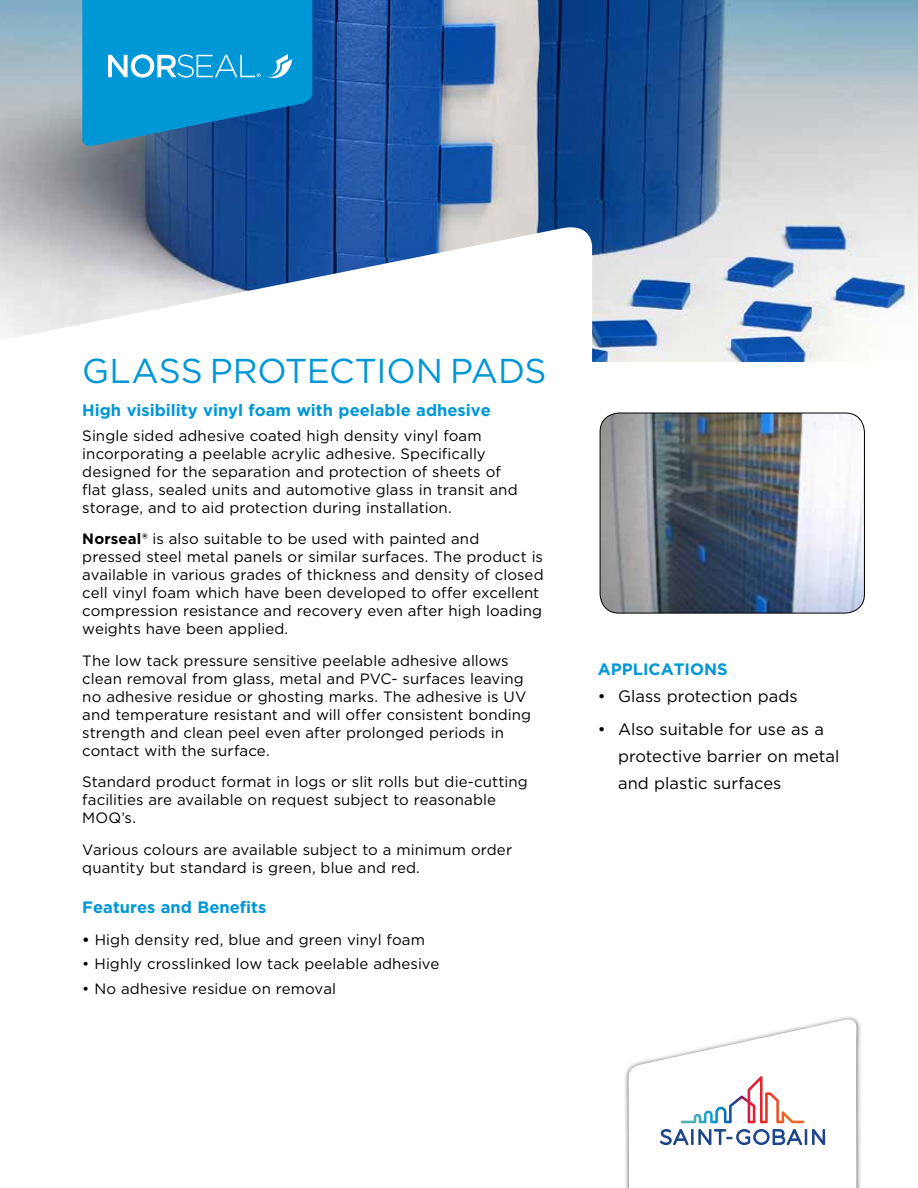
<style>
.page{position:relative;width:918px;height:1188px;background:#fff}
.page>*{position:absolute;margin:0;border:0;box-sizing:border-box;transform-origin:0 0}
.t1{font:34.5px "Gotham";letter-spacing:-.005em;color:#0097d6}
.t2{font:16.5px/27px "Gotham";color:#000}
.t3{font:700 16.5px "Gotham";color:#0097d6}
.t4{font:15px/18px "Gotham";letter-spacing:.005em;color:#000}
.s1{font-weight:700}
</style>
<div class="page">
<img style="left:625px;top:1019px;width:236px;height:169px">
<svg style="left:628px;top:1016px;width:229px;height:172px"></svg>
<img style="left:0;top:0;width:918px;height:362px">
<svg style="left:0;top:222px;width:592px;height:140px"></svg>
<svg style="left:82px;top:0;width:230px;height:148px;background:#0e8ecc"></svg>
<img style="left:600px;top:413px;width:264px;height:200px">
<div style="left:600px;top:413px;width:265px;height:201px;border:1px solid #000;border-radius:19px"></div>
<h1 class="t1" style="left:82px;top:349px;width:466px">GLASS PROTECTION PADS</h1>
<p class="t3" style="left:82px;top:399px;width:410px">High visibility vinyl foam with peelable adhesive</p>
<p class="t4" style="left:82px;top:426px;width:437px">Single sided adhesive coated high density vinyl foam incorporating a peelable acrylic adhesive. Specifically designed for the separation and protection of sheets of flat glass, sealed units and automotive glass in transit and storage, and to aid protection during installation.</p>
<p class="t4" style="left:82px;top:530px;width:463px"><span class="s1">Norseal®</span> is also suitable to be used with painted and<br>pressed steel metal panels or similar surfaces. The product is available in various grades of thickness and density of closed cell vinyl foam which have been developed to offer excellent compression resistance and recovery even after high loading weights have been applied.</p>
<p class="t4" style="left:82px;top:651px;width:450px">The low tack pressure sensitive peelable adhesive allows clean removal from glass, metal and PVC- surfaces leaving no adhesive residue or ghosting marks. The adhesive is UV and temperature resistant and will offer consistent bonding strength and clean peel even after prolonged periods in contact with the surface.</p>
<p class="t4" style="left:82px;top:773px;width:447px">Standard product format in logs or slit rolls but die-cutting facilities are available on request subject to reasonable<br>MOQ’s.</p>
<p class="t4" style="left:82px;top:840px;width:431px">Various colours are available subject to a minimum order quantity but standard is green, blue and red.</p>
<p class="t3" style="left:82px;top:896px;width:186px">Features and Benefits</p>
<p class="t4" style="left:82px;top:930px;width:344px"><span class="s1">•</span> High density red, blue and green vinyl foam</p>
<p class="t4" style="left:82px;top:955px;width:359px">• Highly crosslinked low tack peelable adhesive</p>
<p class="t4" style="left:82px;top:979px;width:255px">• No adhesive residue on removal</p>
<p class="t3" style="left:598px;top:658px;width:131px">APPLICATIONS</p>
<p class="t2" style="left:598px;top:682px;width:201px">• Glass protection pads</p>
<p class="t2" style="left:618px;top:716px;width:223px;text-indent:-20px">• Also suitable for use as a protective barrier on metal and plastic surfaces</p>
</div>
